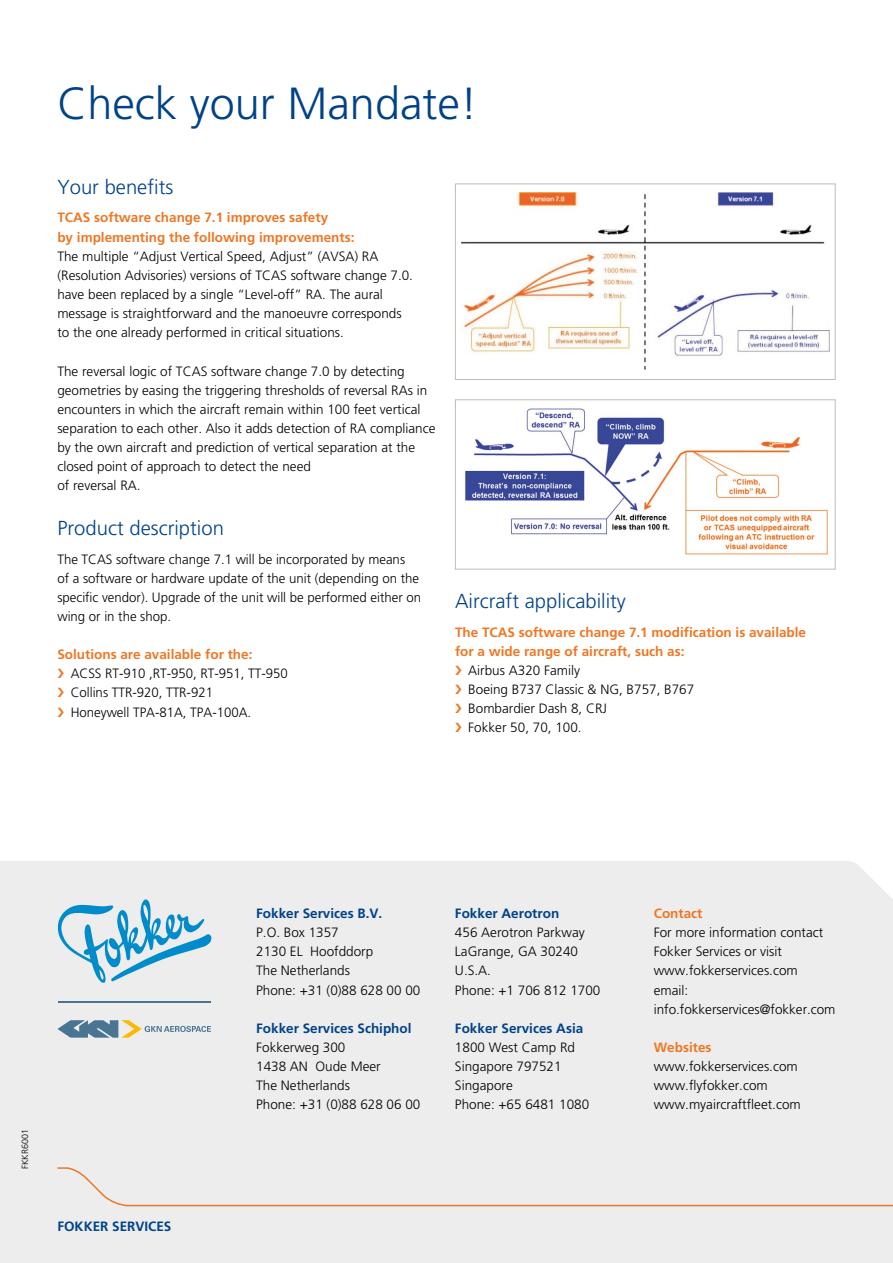
<style>
.page{position:relative;width:893px;height:1263px;background:#fff}
.page>*{position:absolute;margin:0;border:0;box-sizing:border-box;transform-origin:0 0}
.t1{font:300 45px "Frutiger LT Std";color:#004289}
.t2{font:300 20.25px "Frutiger LT Std";color:#004289}
.t3{font:300 13.5px/19.2px "Frutiger LT Std";color:#000}
.t4{font:700 13.5px/19.2px "Frutiger LT Std";color:#ee7723}
.t5{font:700 13.5px "Frutiger LT Std";color:#004289}
.t6{font:300 9px "Frutiger LT Std";color:#000}
</style>
<div class="page">
<div style="left:0;top:861px;width:893px;height:402px;background:#ededed"></div>
<div style="left:57px;top:1167px;width:836px;height:77px;background:#ededed"></div>
<hr style="left:58px;top:1001px;width:153px;height:2px;background:#497593">
<svg style="left:57px;top:899px;width:154px;height:84px"></svg>
<svg style="left:57px;top:1020px;width:154px;height:18px"></svg>
<img style="left:461px;top:192px;width:368px;height:177px">
<div style="left:455px;top:184px;width:381px;height:196px;border:1px solid #c3bbb1"></div>
<img style="left:463px;top:407px;width:365px;height:149px">
<div style="left:455px;top:399px;width:381px;height:170px;border:1px solid #c3bbb1"></div>
<h1 class="t1" style="left:57px;top:78px;width:422px">Check your Mandate!</h1>
<h2 class="t2" style="left:57px;top:175px;width:117px">Your benefits</h2>
<p class="t4" style="left:57px;top:208px;width:299px">TCAS software change 7.1 improves safety<br>by implementing the following improvements:</p>
<p class="t3" style="left:57px;top:247px;width:357px">The multiple “Adjust Vertical Speed, Adjust” (AVSA) RA (Resolution Advisories) versions of TCAS software change 7.0. have been replaced by a single “Level-off” RA. The aural message is straightforward and the manoeuvre corresponds to the one already performed in critical situations.</p>
<p class="t3" style="left:57px;top:361px;width:380px">The reversal logic of TCAS software change 7.0 by detecting geometries by easing the triggering thresholds of reversal RAs in encounters in which the aircraft remain within 100 feet vertical separation to each other. Also it adds detection of RA compliance by the own aircraft and prediction of vertical separation at the closed point of approach to detect the need<br>of reversal RA.</p>
<h2 class="t2" style="left:57px;top:516px;width:168px">Product description</h2>
<p class="t3" style="left:57px;top:549px;width:365px">The TCAS software change 7.1 will be incorporated by means<br>of a software or hardware update of the unit (depending on the specific vendor). Upgrade of the unit will be performed either on wing or in the shop.</p>
<p class="t4" style="left:57px;top:645px;width:197px">Solutions are available for the:</p>
<p class="t3" style="left:71px;top:664px;width:219px">ACSS RT-910 ,RT-950, RT-951, TT-950<br>Collins TTR-920, TTR-921<br>Honeywell TPA-81A, TPA-100A.</p>
<h2 class="t2" style="left:455px;top:590px;width:172px">Aircraft applicability</h2>
<p class="t4" style="left:455px;top:622px;width:353px">The TCAS software change 7.1 modification is available for a wide range of aircraft, such as:</p>
<p class="t3" style="left:468px;top:661px;width:227px">Airbus A320 Family<br>Boeing B737 Classic &amp; NG, B757, B767<br>Bombardier Dash 8, CRJ<br>Fokker 50, 70, 100.</p>
<p class="t6" style="left:20px;top:1169px;width:42px;rotate:-90deg">FKKR6001</p>
<p class="t5" style="left:57px;top:1218px;width:116px">FOKKER SERVICES</p>
<p class="t5" style="left:256px;top:905px;width:128px">Fokker Services B.V.</p>
<p class="t3" style="left:256px;top:923px;width:166px">P.O. Box 1357<br>2130 EL Hoofddorp<br>The Netherlands<br>Phone: +31 (0)88 628 00 00</p>
<p class="t5" style="left:256px;top:1020px;width:157px">Fokker Services Schiphol</p>
<p class="t3" style="left:256px;top:1038px;width:166px">Fokkerweg 300<br>1438 AN Oude Meer<br>The Netherlands<br>Phone: +31 (0)88 628 06 00</p>
<p class="t5" style="left:455px;top:905px;width:106px">Fokker Aerotron</p>
<p class="t3" style="left:455px;top:923px;width:147px">456 Aerotron Parkway<br>LaGrange, GA 30240<br>U.S.A.<br>Phone: +1 706 812 1700</p>
<p class="t5" style="left:455px;top:1020px;width:130px">Fokker Services Asia</p>
<p class="t3" style="left:455px;top:1038px;width:136px">1800 West Camp Rd<br>Singapore 797521<br>Singapore<br>Phone: +65 6481 1080</p>
<p class="t4" style="left:654px;top:904px;width:50px">Contact</p>
<p class="t3" style="left:654px;top:923px;width:183px">For more information contact<br>Fokker Services or visit www.fokkerservices.com email: info.fokkerservices@fokker.com</p>
<p class="t4" style="left:654px;top:1038px;width:59px">Websites</p>
<p class="t3" style="left:654px;top:1057px;width:148px">www.fokkerservices.com www.flyfokker.com www.myaircraftfleet.com</p>
</div>
